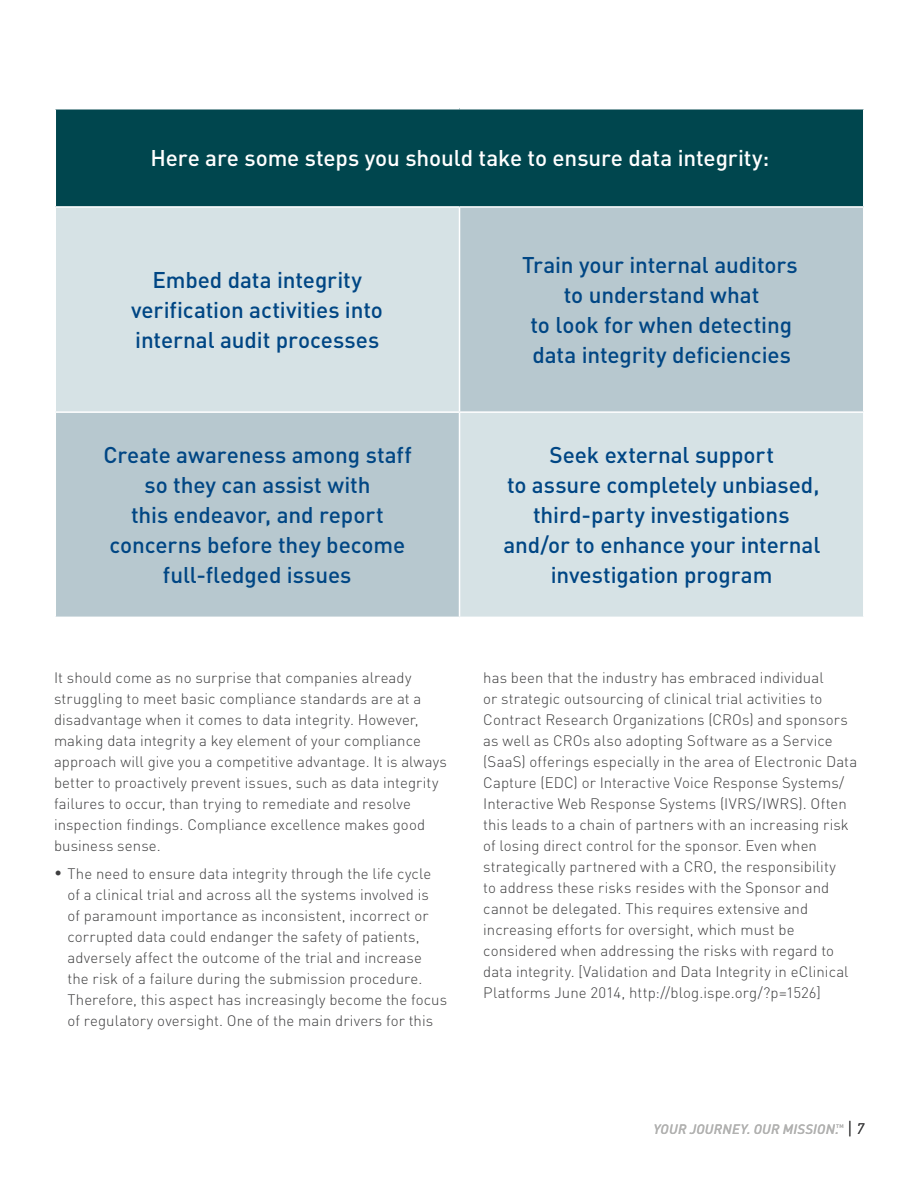
<style>
.page{position:relative;width:918px;height:1188px;background:#fff}
.page>*{position:absolute;margin:0;border:0;box-sizing:border-box;transform-origin:0 0}
.t1{font:500 22.5px/30px "DINOT";letter-spacing:-.005em;color:#004684;text-align:center}
.t2{font:500 22.5px "DINOT";letter-spacing:-.005em;color:#fff}
.t3{font:300 15px/21px "DINOT";letter-spacing:.005em;color:#3e3e3f}
.t4{font:italic 500 13.5px "DINOT";letter-spacing:.02em;color:#b2b2b1}
.t5{font:500 5.25px "DINOT";color:#b2b2b1}
.s1{font-weight:300;font-style:normal;font-size:18px;color:#3e3e3f}
.s2{font-weight:400;font-size:15px;color:#3e3e3f}
</style>
<div class="page">
<div style="left:55px;top:109px;width:809px;height:98px;background:#00464e"></div>
<svg style="left:56px;top:208px;width:807px;height:409px;background:#c6d5da"></svg>
<hr style="left:55px;top:108px;width:405px;height:2px;background:#fff">
<hr style="left:55px;top:109px;width:1px;height:97px;background:#fff">
<hr style="left:460px;top:108px;width:405px;height:2px;background:#fff">
<hr style="left:863px;top:109px;width:2px;height:97px;background:#fff">
<hr style="left:55px;top:206px;width:405px;height:2px;background:#fff">
<hr style="left:460px;top:206px;width:405px;height:2px;background:#fff">
<hr style="left:459px;top:208px;width:1px;height:203px;background:#fff">
<hr style="left:55px;top:411px;width:405px;height:2px;background:#fff">
<hr style="left:460px;top:411px;width:405px;height:2px;background:#fff">
<hr style="left:459px;top:413px;width:1px;height:204px;background:#fff">
<h1 class="t2" style="left:150px;top:144px;width:620px">Here are some steps you should take to ensure data integrity:</h1>
<h1 class="t1" style="left:131px;top:265px;width:253px">Embed data integrity verification activities into internal audit processes</h1>
<h1 class="t1" style="left:522px;top:249px;width:277px">Train your internal auditors to understand what<br>to look for when detecting data integrity deficiencies</h1>
<h1 class="t1" style="left:103px;top:440px;width:310px">Create awareness among staff so they can assist with<br>this endeavor, and report concerns before they become full-fledged issues</h1>
<h1 class="t1" style="left:503px;top:440px;width:319px">Seek external support<br>to assure completely unbiased, third-party investigations and/or to enhance your internal investigation program</h1>
<p class="t3" style="left:54px;top:667px;width:394px">It should come as no surprise that companies already struggling to meet basic compliance standards are at a disadvantage when it comes to data integrity. However, making data integrity a key element of your compliance approach will give you a competitive advantage. It is always better to proactively prevent issues, such as data integrity failures to occur, than trying to remediate and resolve inspection findings. Compliance excellence makes good business sense.</p>
<p class="t3" style="left:68px;top:863px;width:381px;text-indent:-14px">• The need to ensure data integrity through the life cycle of a clinical trial and across all the systems involved is<br>of paramount importance as inconsistent, incorrect or corrupted data could endanger the safety of patients, adversely affect the outcome of the trial and increase<br>the risk of a failure during the submission procedure.<br>Therefore, this aspect has increasingly become the focus of regulatory oversight. One of the main drivers for this</p>
<p class="t3" style="left:483px;top:667px;width:375px">has been that the industry has embraced individual<br>or strategic outsourcing of clinical trial activities to Contract Research Organizations (CROs) and sponsors as well as CROs also adopting Software as a Service (SaaS) offerings especially in the area of Electronic Data Capture (EDC) or Interactive Voice Response Systems/ Interactive Web Response Systems (IVRS/IWRS). Often this leads to a chain of partners with an increasing risk of losing direct control for the sponsor. Even when strategically partnered with a CRO, the responsibility<br>to address these risks resides with the Sponsor and cannot be delegated. This requires extensive and increasing efforts for oversight, which must be considered when addressing the risks with regard to data integrity. [Validation and Data Integrity in eClinical Platforms June 2014, http://blog.ispe.org/?p=1526]</p>
<p class="t4" style="left:654px;top:1121px;width:212px">YOUR JOURNEY. OUR MISSION. <span class="s1">|</span> <span class="s2">7</span></p>
<p class="t5" style="left:836px;top:1123px;width:9px">tm</p>
</div>
